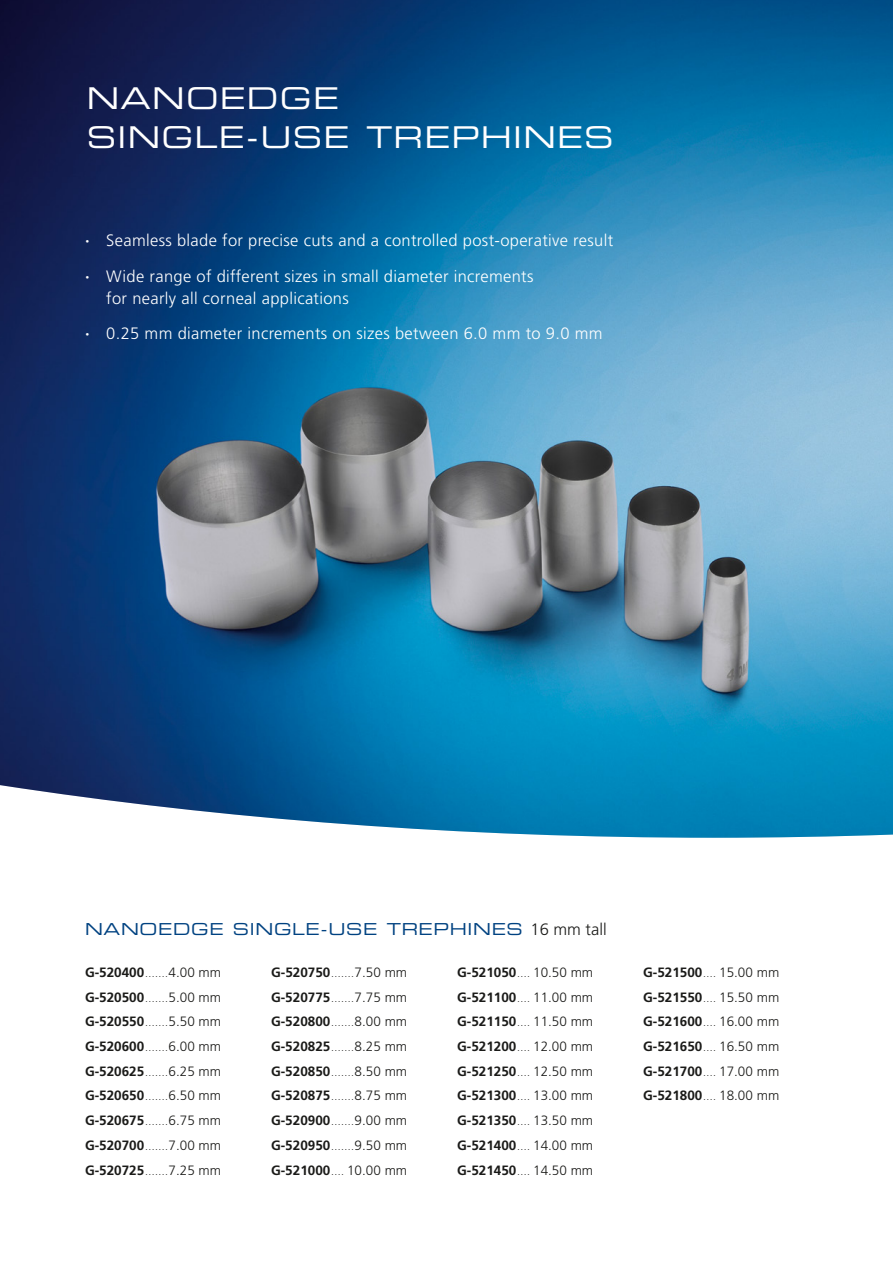
<style>
.page{position:relative;width:893px;height:1263px;background:#fff}
.page>*{position:absolute;margin:0;border:0;box-sizing:border-box;transform-origin:0 0}
.t1{font:30px/39px "Eurostile LT Std Ex 2";letter-spacing:.04em;color:#fff}
.t2{font:300 16.5px/35.2px "Frutiger LT Std";letter-spacing:.02em;color:#fff}
.t3{font:16.5px "Eurostile LT Std Ex 2";letter-spacing:.04em;color:#004281}
.t4{font:700 13.5px/24.8px "Frutiger LT Std";color:#1a1a18;text-align:justify}
.s1{font-weight:700}
.s2{font-family:"Frutiger LT Std";font-weight:300;color:#1a1a18}
.s3{font-weight:300;font-size:10.5px}
.s4{font-weight:300}
</style>
<div class="page">
<img style="left:0;top:0;width:893px;height:838px">
<h1 class="t1" style="left:87px;top:78px;width:529px">NANOEDGE<br>SINGLE-USE TREPHINES</h1>
<p class="t2" style="left:85px;top:223px;width:530px"><span class="s1">·</span> Seamless blade for precise cuts and a controlled post-operative result <span class="s1">·</span> Wide range of different sizes in small diameter increments</p>
<p class="t2" style="left:85px;top:281px;width:519px;text-indent:21px">for nearly all corneal applications<br><span class="s1">·</span> 0.25 mm diameter increments on sizes between 6.0 mm to 9.0 mm</p>
<p class="t3" style="left:85px;top:918px;width:523px">NANOEDGE SINGLE-USE TREPHINES <span class="s2">16 mm tall</span></p>
<p class="t4" style="left:85px;top:960px;width:138px">G-520400<span class="s3">.......</span><span class="s4">4.00 mm </span>G-520500<span class="s3">.......</span><span class="s4">5.00 mm </span>G-520550<span class="s3">.......</span><span class="s4">5.50 mm </span>G-520600<span class="s3">.......</span><span class="s4">6.00 mm </span>G-520625<span class="s3">.......</span><span class="s4">6.25 mm </span>G-520650<span class="s3">.......</span><span class="s4">6.50 mm </span>G-520675<span class="s3">.......</span><span class="s4">6.75 mm </span>G-520700<span class="s3">.......</span><span class="s4">7.00 mm </span>G-520725<span class="s3">.......</span><span class="s4">7.25 mm</span></p>
<p class="t4" style="left:271px;top:960px;width:138px">G-520750<span class="s3">.......</span><span class="s4">7.50 mm </span>G-520775<span class="s3">.......</span><span class="s4">7.75 mm </span>G-520800<span class="s3">.......</span><span class="s4">8.00 mm </span>G-520825<span class="s3">.......</span><span class="s4">8.25 mm </span>G-520850<span class="s3">.......</span><span class="s4">8.50 mm </span>G-520875<span class="s3">.......</span><span class="s4">8.75 mm </span>G-520900<span class="s3">.......</span><span class="s4">9.00 mm </span>G-520950<span class="s3">.......</span><span class="s4">9.50 mm </span>G-521000<span class="s3">....</span> <span class="s4">10.00 mm</span></p>
<p class="t4" style="left:457px;top:960px;width:138px">G-521050<span class="s3">....</span> <span class="s4">10.50 mm </span>G-521100<span class="s3">....</span> <span class="s4">11.00 mm </span>G-521150<span class="s3">....</span> <span class="s4">11.50 mm </span>G-521200<span class="s3">....</span> <span class="s4">12.00 mm </span>G-521250<span class="s3">....</span> <span class="s4">12.50 mm </span>G-521300<span class="s3">....</span> <span class="s4">13.00 mm </span>G-521350<span class="s3">....</span> <span class="s4">13.50 mm </span>G-521400<span class="s3">....</span> <span class="s4">14.00 mm </span>G-521450<span class="s3">....</span> <span class="s4">14.50 mm</span></p>
<p class="t4" style="left:643px;top:960px;width:138px">G-521500<span class="s3">....</span> <span class="s4">15.00 mm </span>G-521550<span class="s3">....</span> <span class="s4">15.50 mm </span>G-521600<span class="s3">....</span> <span class="s4">16.00 mm </span>G-521650<span class="s3">....</span> <span class="s4">16.50 mm </span>G-521700<span class="s3">....</span> <span class="s4">17.00 mm </span>G-521800<span class="s3">....</span> <span class="s4">18.00 mm</span></p>
</div>
